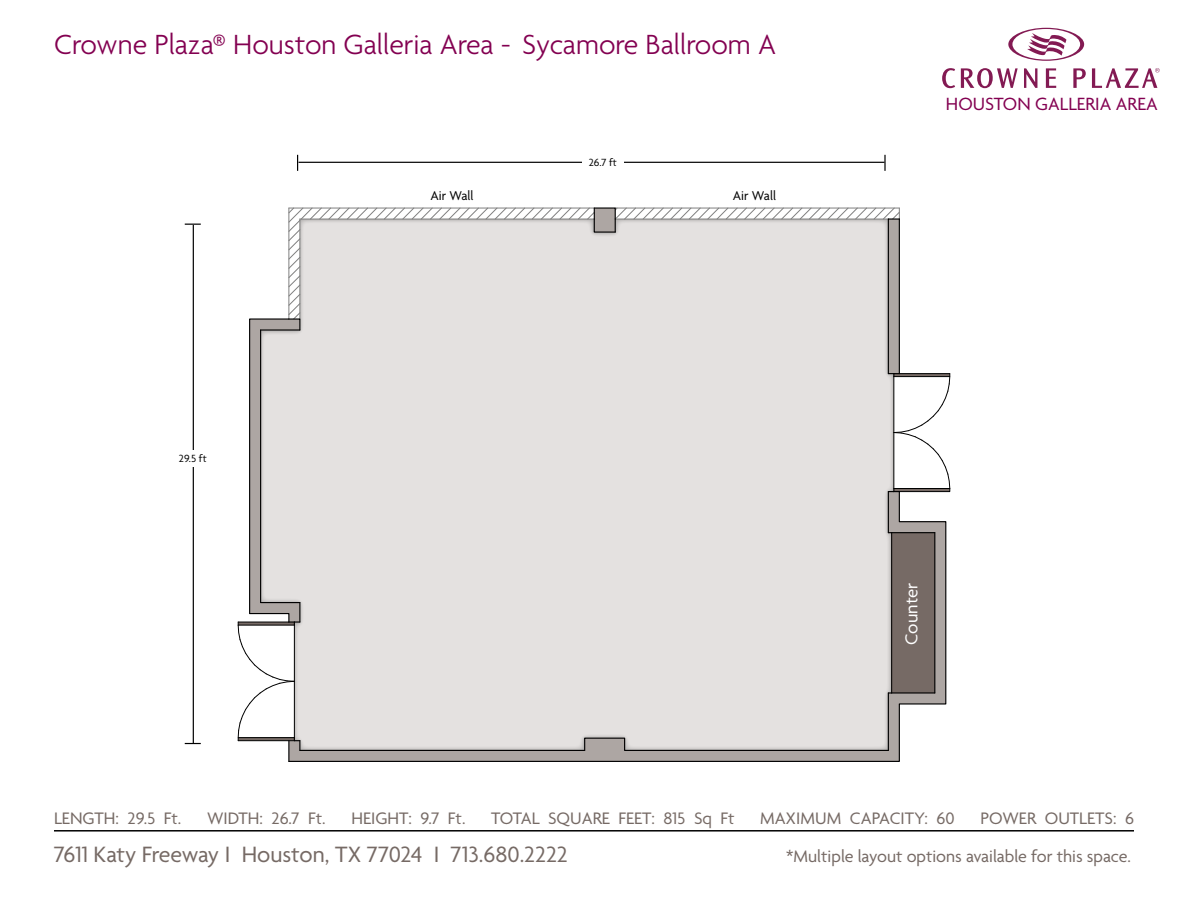
<style>
.page{position:relative;width:1188px;height:918px;background:#fff}
.page>*{position:absolute;margin:0;border:0;box-sizing:border-box;transform-origin:0 0}
.t1{font:300 30px "Agenda";color:#830051}
.t2{font:24px "Agenda";color:#766a65}
.t3{font:19.2px "Agenda";color:#830051}
.t4{font:18.75px "Agenda";color:#fff}
.t5{font:18px "Agenda";color:#766a65}
.t6{font:17.4px "Arial Narrow";color:#831a53}
.t7{font:13.8px "Agenda";color:#000}
.t8{font:11.25px "Agenda";color:#000}
</style>
<div class="page">
<svg style="left:237px;top:207px;width:714px;height:554px;background:#e0dddc"></svg>
<svg style="left:1008px;top:28px;width:76px;height:33px"></svg>
<svg style="left:942px;top:68px;width:13px;height:20px"></svg>
<svg style="left:961px;top:68px;width:57px;height:20px"></svg>
<svg style="left:1024px;top:68px;width:13px;height:20px"></svg>
<svg style="left:1046px;top:68px;width:10px;height:20px"></svg>
<svg style="left:1073px;top:68px;width:13px;height:20px"></svg>
<svg style="left:1092px;top:68px;width:68px;height:20px"></svg>
<hr style="left:54px;top:830px;width:1080px;height:2px;background:#000">
<hr style="left:299px;top:162px;width:586px;height:1px;background:#000">
<svg style="left:884px;top:155px;width:2px;height:16px"></svg>
<svg style="left:297px;top:155px;width:1px;height:16px"></svg>
<hr style="left:193px;top:225px;width:1px;height:518px;background:#000">
<svg style="left:185px;top:743px;width:16px;height:1px"></svg>
<svg style="left:185px;top:224px;width:16px;height:1px"></svg>
<div style="left:582px;top:154px;width:42px;height:17px;background:#fff"></div>
<div style="left:172px;top:451px;width:42px;height:16px;background:#fff"></div>
<h1 class="t1" style="left:54px;top:29px;width:724px">Crowne Plaza® Houston Galleria Area - Sycamore Ballroom A</h1>
<p class="t8" style="left:589px;top:156px;width:30px">26.7 ft</p>
<p class="t8" style="left:179px;top:452px;width:29px">29.5 ft</p>
<p class="t7" style="left:430px;top:188px;width:45px">Air Wall</p>
<p class="t7" style="left:733px;top:188px;width:45px">Air Wall</p>
<p class="t6" style="left:977px;top:90px;width:144px">HOTELS &amp; RESORTS</p>
<p class="t3" style="left:946px;top:94px;width:213px">HOUSTON GALLERIA AREA</p>
<p class="t4" style="left:902px;top:645px;width:63px;rotate:-90deg">Counter</p>
<p class="t5" style="left:54px;top:809px;width:129px">LENGTH: 29.5 Ft.</p>
<p class="t5" style="left:207px;top:809px;width:120px">WIDTH: 26.7 Ft.</p>
<p class="t5" style="left:351px;top:809px;width:116px">HEIGHT: 9.7 Ft.</p>
<p class="t5" style="left:491px;top:809px;width:245px">TOTAL SQUARE FEET: 815 Sq Ft</p>
<p class="t5" style="left:760px;top:809px;width:196px">MAXIMUM CAPACITY: 60</p>
<p class="t5" style="left:980px;top:809px;width:155px">POWER OUTLETS: 6</p>
<h2 class="t2" style="left:54px;top:841px;width:515px">7611 Katy Freeway I Houston, TX 77024 I 713.680.2222</h2>
<p class="t5" style="left:786px;top:847px;width:346px">*Multiple layout options available for this space.</p>
</div>
